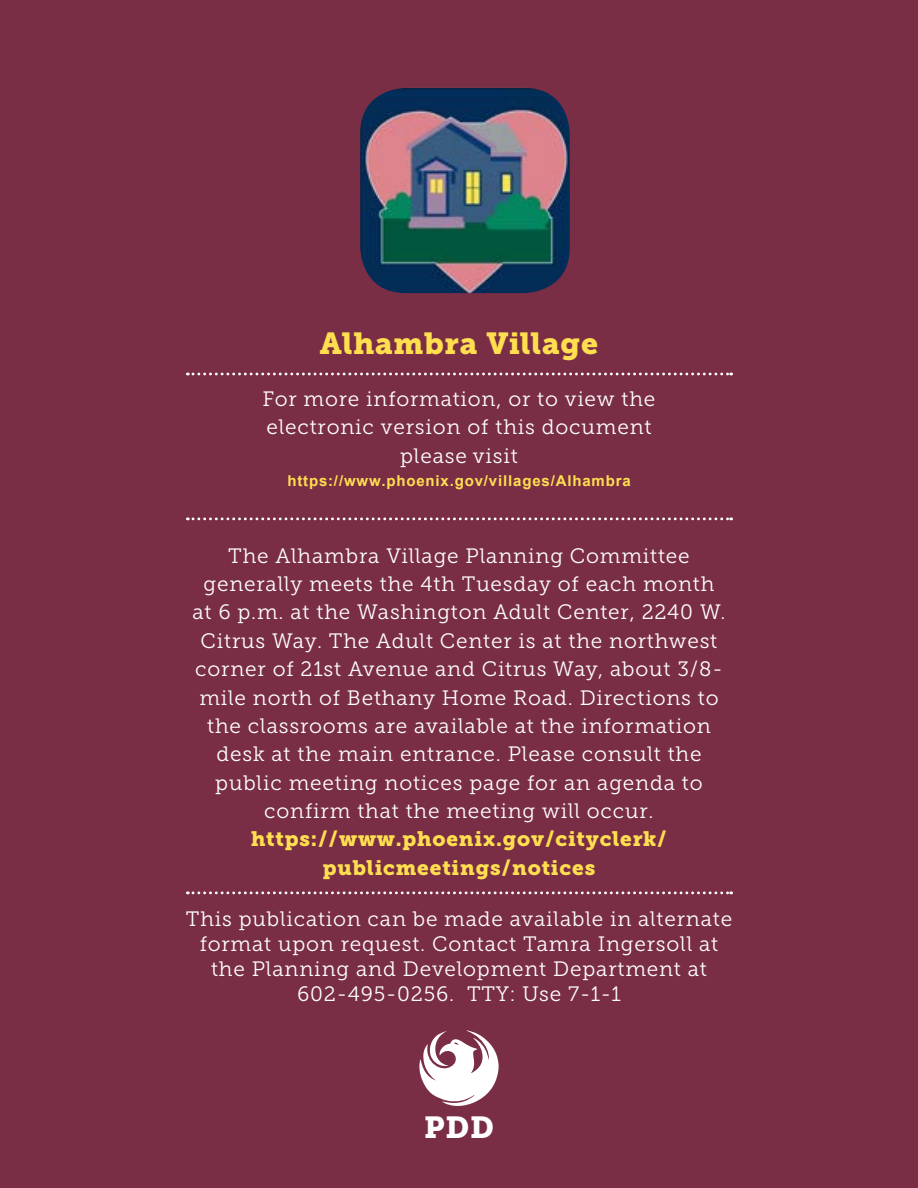
<style>
.page{position:relative;width:918px;height:1188px;background:#7a2e46}
.page>*{position:absolute;margin:0;border:0;box-sizing:border-box;transform-origin:0 0}
.t1{font:30.3px "Museo Slab 900";letter-spacing:.025em;color:#ffdf4f}
.t2{font:30.3px "Museo Slab 900";color:#fff}
.t3{font:20.85px/28.3px "Museo Slab 300";letter-spacing:.04em;color:#fff;text-align:center}
.t4{font:20.85px/28.3px "Museo Slab 900";letter-spacing:.04em;color:#ffdf4f;text-align:center}
.t5{font:700 15px "Arial";letter-spacing:.055em;color:#ffdf4f}
</style>
<div class="page">
<svg style="left:187px;top:373px;width:545px;height:2px"></svg>
<svg style="left:187px;top:517px;width:545px;height:3px"></svg>
<svg style="left:187px;top:891px;width:545px;height:3px"></svg>
<svg style="left:419px;top:1030px;width:80px;height:76px"></svg>
<img style="left:360px;top:88px;width:210px;height:205px">
<h1 class="t1" style="left:320px;top:326px;width:280px">Alhambra Village</h1>
<p class="t3" style="left:263px;top:385px;width:394px">For more information, or to view the electronic version of this document please visit</p>
<p class="t5" style="left:287px;top:471px;width:345px">https://www.phoenix.gov/villages/Alhambra</p>
<p class="t3" style="left:192px;top:542px;width:535px">The Alhambra Village Planning Committee generally meets the 4th Tuesday of each month at 6 p.m. at the Washington Adult Center, 2240 W.<br>Citrus Way. The Adult Center is at the northwest corner of 21st Avenue and Citrus Way, about 3/8- mile north of Bethany Home Road. Directions to the classrooms are available at the information desk at the main entrance. Please consult the public meeting notices page for an agenda to confirm that the meeting will occur.</p>
<p class="t4" style="left:251px;top:825px;width:417px">https://www.phoenix.gov/cityclerk/ publicmeetings/notices</p>
<p class="t3" style="left:186px;top:907px;width:548px;line-height:24.9px">This publication can be made available in alternate format upon request. Contact Tamra Ingersoll at the Planning and Development Department at 602-495-0256. TTY: Use 7-1-1</p>
<h1 class="t2" style="left:424px;top:1110px;width:71px">PDD</h1>
</div>
